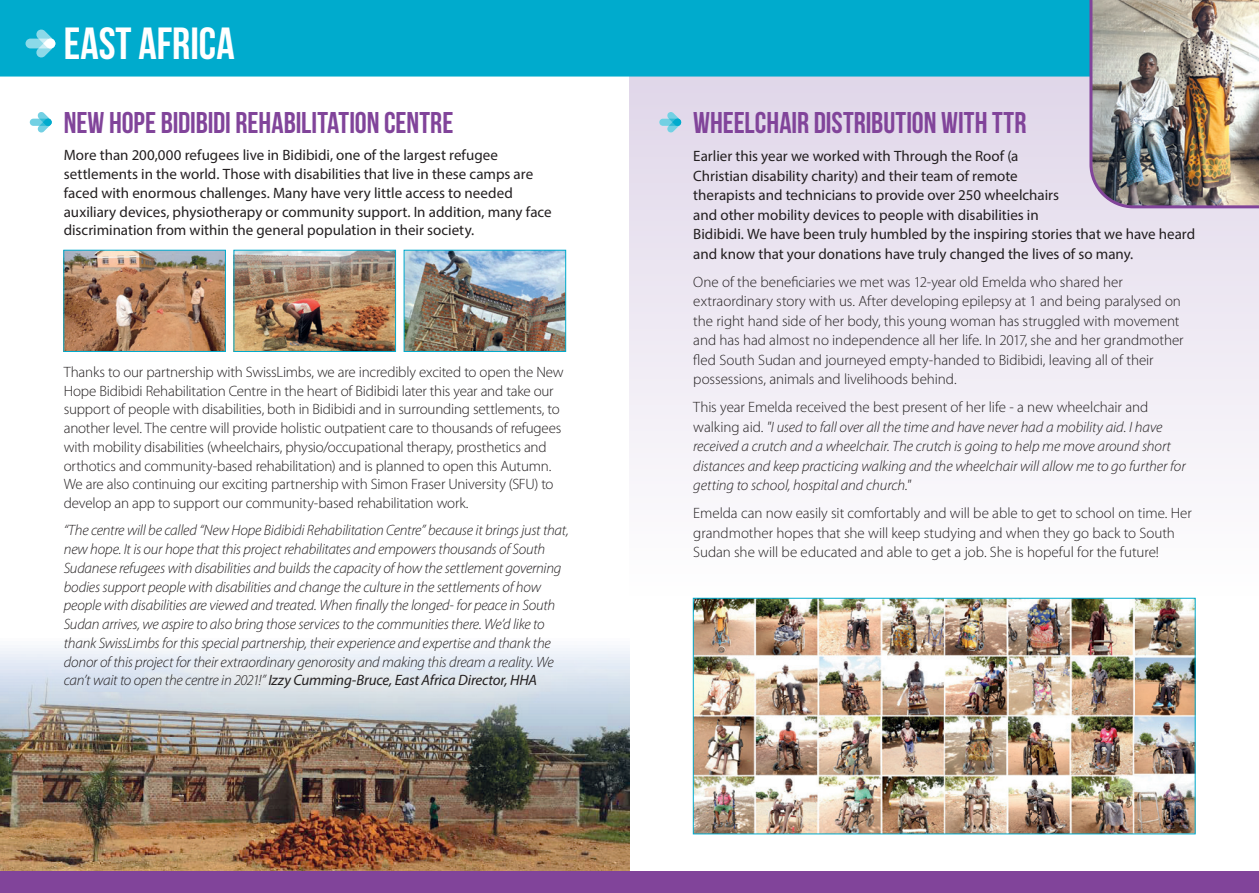
<style>
.page{position:relative;width:1259px;height:893px;background:#fff}
.page>*{position:absolute;margin:0;border:0;box-sizing:border-box;transform-origin:0 0}
.t1{font:45px "Bebas Neue";color:#fff}
.t2{font:30px "Bebas Neue";letter-spacing:-.005em;color:#81449a}
.t3{font:300 15px/19.5px "Myriad Pro";letter-spacing:-.01em;color:#231f20}
.t4{font:italic 300 15px/18.8px "Myriad Pro";letter-spacing:-.015em;color:#231f20}
.t5{font:15px/19.5px "Myriad Pro";color:#231f20}
.s1{font-weight:400}
.s2{font-style:normal}
</style>
<div class="page">
<svg style="left:629px;top:77px;width:630px;height:392px;fill:#ece7f2"></svg>
<img style="left:0;top:645px;width:629px;height:227px">
<img style="left:65px;top:252px;width:159px;height:98px">
<div style="left:63px;top:250px;width:163px;height:102px;border:1px solid #00abcd"></div>
<img style="left:235px;top:252px;width:159px;height:98px">
<div style="left:233px;top:250px;width:163px;height:102px;border:1px solid #00abcd"></div>
<img style="left:406px;top:252px;width:158px;height:98px">
<div style="left:404px;top:250px;width:162px;height:102px;border:1px solid #00abcd"></div>
<div style="left:0;top:872px;width:1259px;height:21px;background:#81449a"></div>
<div style="left:0;top:0;width:1088px;height:77px;background:#00abcd"></div>
<div style="left:26px;top:39px;width:29px;height:9px;background:#8cd9e8;border-radius:5px"></div>
<svg style="left:36px;top:30px;width:19px;height:27px"></svg>
<svg style="left:30px;top:112px;width:22px;height:21px"></svg>
<svg style="left:659px;top:112px;width:22px;height:21px"></svg>
<img style="left:695px;top:600px;width:498px;height:232px">
<div style="left:693px;top:598px;width:502px;height:236px;border:1px solid #00abcd"></div>
<img style="left:1088px;top:0;width:171px;height:210px">
<h1 class="t1" style="left:64px;top:19px;width:172px">EAST AFRICA</h1>
<h2 class="t2" style="left:64px;top:106px;width:391px">NEW HOPE BIDIBIDI REHABILITATION CENTRE</h2>
<p class="t5" style="left:64px;top:146px;width:489px;line-height:18.8px">More than 200,000 refugees live in Bidibidi, one of the largest refugee settlements in the world. Those with disabilities that live in these camps are faced with enormous challenges. Many have very little access to needed auxiliary devices, physiotherapy or community support. In addition, many face discrimination from within the general population in their society.</p>
<p class="t3" style="left:64px;top:363px;width:501px;line-height:18.8px">Thanks to our partnership with SwissLimbs, we are incredibly excited to open the New Hope Bidibidi Rehabilitation Centre in the heart of Bidibidi later this year and take our support of people with disabilities, both in Bidibidi and in surrounding settlements, to another level. The centre will provide holistic outpatient care to thousands of refugees with mobility disabilities (wheelchairs, physio/occupational therapy, prosthetics and orthotics and community-based rehabilitation) and is planned to open this Autumn.<br>We are also continuing our exciting partnership with Simon Fraser University (SFU) to develop an app to support our community-based rehabilitation work.</p>
<p class="t4" style="left:64px;top:521px;width:506px">“The centre will be called “New Hope Bidibidi Rehabilitation Centre” because it brings just that, new hope. It is our hope that this project rehabilitates and empowers thousands of South Sudanese refugees with disabilities and builds the capacity of how the settlement governing bodies support people with disabilities and change the culture in the settlements of how people with disabilities are viewed and treated. When finally the longed- for peace in South Sudan arrives, we aspire to also bring those services to the communities there. We’d like to thank SwissLimbs for this special partnership, their experience and expertise and thank the donor of this project for their extraordinary genorosity and making this dream a reality. We can’t wait to open the centre in 2021!” <span class="s1">Izzy Cumming-Bruce, East Africa Director, HHA</span></p>
<h2 class="t2" style="left:693px;top:106px;width:335px">WHEELCHAIR DISTRIBUTION WITH TTR</h2>
<p class="t5" style="left:693px;top:146px;width:503px">Earlier this year we worked with Through the Roof (a<br>Christian disability charity) and their team of remote<br>therapists and technicians to provide over 250 wheelchairs<br>and other mobility devices to people with disabilities in<br>Bidibidi. We have been truly humbled by the inspiring stories that we have heard and know that your donations have truly changed the lives of so many.</p>
<p class="t3" style="left:693px;top:272px;width:492px">One of the beneficiaries we met was 12-year old Emelda who shared her extraordinary story with us. After developing epilepsy at 1 and being paralysed on the right hand side of her body, this young woman has struggled with movement and has had almost no independence all her life. In 2017, she and her grandmother fled South Sudan and journeyed empty-handed to Bidibidi, leaving all of their possessions, animals and livelihoods behind.</p>
<p class="t4" style="left:693px;top:397px;width:494px;line-height:19.5px"><span class="s2">This year Emelda received the best present of her life - a new wheelchair and walking aid.</span> "I used to fall over all the time and have never had a mobility aid. I have received a crutch and a wheelchair. The crutch is going to help me move around short distances and keep practicing walking and the wheelchair will allow me to go further for getting to school, hospital and church."</p>
<p class="t3" style="left:693px;top:504px;width:500px">Emelda can now easily sit comfortably and will be able to get to school on time. Her grandmother hopes that she will keep studying and when they go back to South<br>Sudan she will be educated and able to get a job. She is hopeful for the future!</p>
</div>
